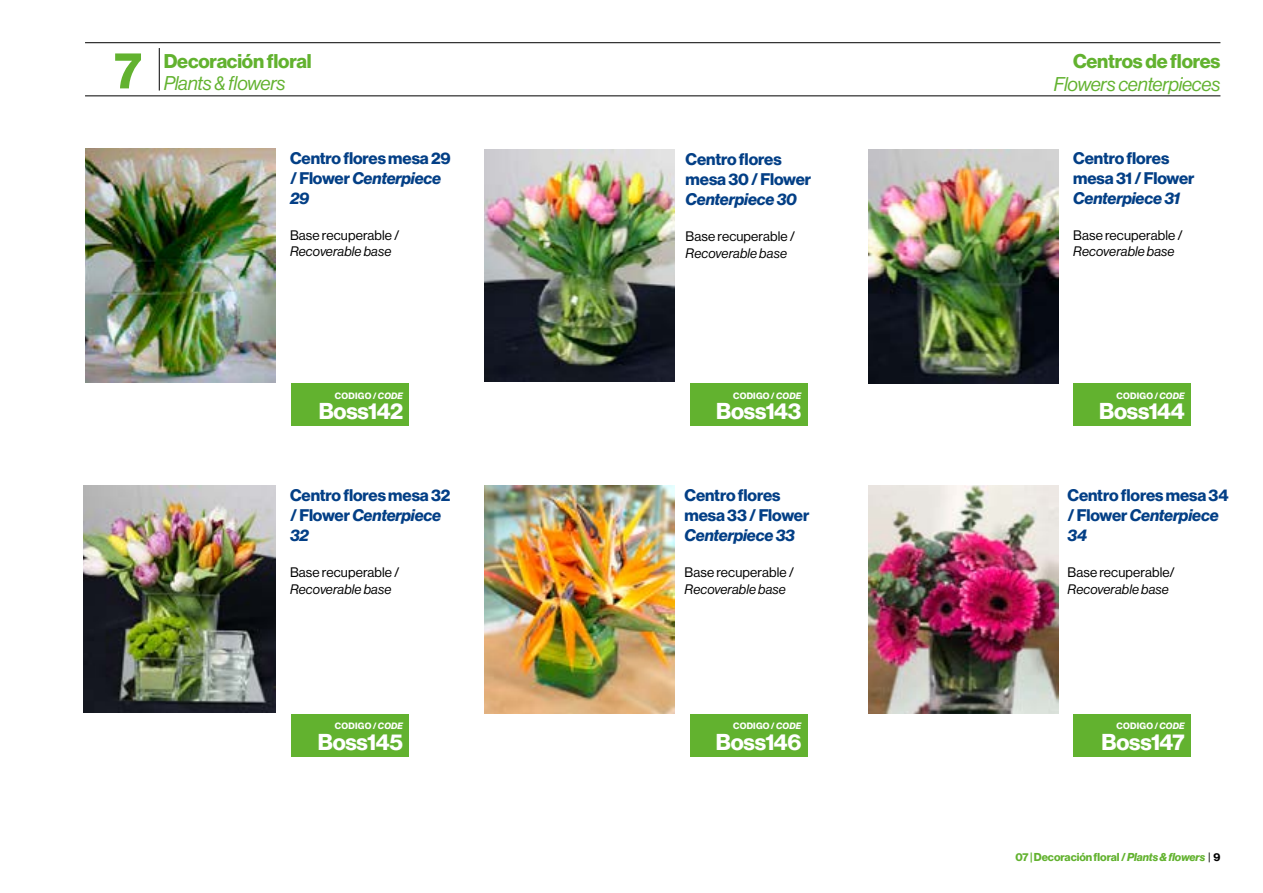
<style>
.page{position:relative;width:1263px;height:893px;background:#fff}
.page>*{position:absolute;margin:0;border:0;box-sizing:border-box;transform-origin:0 0}
.t1{font:700 51px "Neue Haas Grotesk Display";color:#62b22f}
.t2{font:700 22.5px "Neue Haas Grotesk Display";letter-spacing:-.01em;color:#fff}
.t3{font:italic 19.5px "Neue Haas Grotesk Display";letter-spacing:-.015em;color:#62b22f}
.t4{font:700 19.5px "Neue Haas Grotesk Display";letter-spacing:-.01em;color:#62b22f}
.t5{font:700 16.5px/19.8px "Neue Haas Grotesk Display";letter-spacing:-.005em;color:#033f86}
.t6{font:16.5px/19.8px "N Haas Grotesk DS Pro 76 Bd It";letter-spacing:-.005em;color:#033f86}
.t7{font:13.5px "Neue Haas Grotesk Display";letter-spacing:.01em;color:#000}
.t8{font:italic 13.5px "Neue Haas Grotesk Display";letter-spacing:.005em;color:#000}
.t9{font:700 11.25px "Neue Haas Grotesk Display";letter-spacing:-.005em;color:#62b22f}
.t10{font:700 9px "Neue Haas Grotesk Display";letter-spacing:.03em;color:#fff}
.s1{font-family:"Neue Haas Grotesk Display";font-weight:700}
.s2{font-family:"N Haas Grotesk DS Pro 76 Bd It";font-weight:400}
.s3{font-weight:400;color:#000}
.s4{color:#000}
</style>
<div class="page">
<img style="left:484px;top:150px;width:190px;height:232px">
<img style="left:868px;top:150px;width:190px;height:233px">
<img style="left:86px;top:149px;width:189px;height:234px">
<img style="left:84px;top:486px;width:191px;height:227px">
<img style="left:484px;top:486px;width:190px;height:228px">
<img style="left:868px;top:486px;width:190px;height:228px">
<hr style="left:85px;top:96px;width:1135px;height:1px;background:#000">
<hr style="left:159px;top:48px;width:1px;height:43px;background:#000">
<hr style="left:85px;top:42px;width:1135px;height:1px;background:#000">
<div style="left:292px;top:383px;width:117px;height:43px;background:#62b22f"></div>
<div style="left:292px;top:714px;width:117px;height:42px;background:#62b22f"></div>
<div style="left:690px;top:383px;width:117px;height:43px;background:#62b22f"></div>
<div style="left:690px;top:714px;width:117px;height:42px;background:#62b22f"></div>
<div style="left:1073px;top:383px;width:118px;height:43px;background:#62b22f"></div>
<div style="left:1073px;top:714px;width:118px;height:42px;background:#62b22f"></div>
<h1 class="t1" style="left:114px;top:41px;width:29px">7</h1>
<p class="t4" style="left:164px;top:49px;width:149px">Decoración floral</p>
<p class="t3" style="left:164px;top:72px;width:123px">Plants &amp; flowers</p>
<p class="t5" style="left:290px;top:149px;width:162px">Centro flores mesa 29</p>
<p class="t6" style="left:290px;top:168px;width:153px"><span class="s1">/ Flower</span> Centerpiece<br>29</p>
<p class="t7" style="left:290px;top:228px;width:111px">Base recuperable /</p>
<p class="t8" style="left:290px;top:244px;width:103px">Recoverable base</p>
<p class="t10" style="left:335px;top:390px;width:70px">CODIGO / <span class="s2">CODE</span></p>
<h2 class="t2" style="left:319px;top:398px;width:86px">Boss142</h2>
<p class="t5" style="left:290px;top:486px;width:162px">Centro flores mesa 32</p>
<p class="t6" style="left:290px;top:505px;width:153px"><span class="s1">/ Flower</span> Centerpiece<br>32</p>
<p class="t7" style="left:290px;top:565px;width:111px">Base recuperable /</p>
<p class="t8" style="left:290px;top:581px;width:103px">Recoverable base</p>
<p class="t10" style="left:335px;top:721px;width:70px">CODIGO / <span class="s2">CODE</span></p>
<h2 class="t2" style="left:318px;top:729px;width:87px">Boss145</h2>
<p class="t4" style="left:1073px;top:50px;width:149px">Centros de flores</p>
<p class="t3" style="left:1054px;top:73px;width:168px">Flowers centerpieces</p>
<p class="t5" style="left:686px;top:150px;width:127px">Centro flores mesa 30 / Flower</p>
<p class="t6" style="left:686px;top:190px;width:113px">Centerpiece 30</p>
<p class="t7" style="left:686px;top:229px;width:111px">Base recuperable /</p>
<p class="t8" style="left:686px;top:245px;width:103px">Recoverable base</p>
<p class="t5" style="left:1073px;top:149px;width:123px">Centro flores mesa 31 / Flower</p>
<p class="t6" style="left:1073px;top:188px;width:108px">Centerpiece 31</p>
<p class="t7" style="left:1073px;top:228px;width:111px">Base recuperable /</p>
<p class="t8" style="left:1073px;top:244px;width:103px">Recoverable base</p>
<p class="t10" style="left:733px;top:390px;width:70px">CODIGO / <span class="s2">CODE</span></p>
<p class="t10" style="left:1116px;top:390px;width:70px">CODIGO / <span class="s2">CODE</span></p>
<h2 class="t2" style="left:716px;top:398px;width:87px">Boss143</h2>
<h2 class="t2" style="left:1099px;top:398px;width:87px">Boss144</h2>
<p class="t5" style="left:684px;top:486px;width:126px">Centro flores mesa 33 / Flower</p>
<p class="t6" style="left:684px;top:525px;width:112px">Centerpiece 33</p>
<p class="t7" style="left:684px;top:565px;width:111px">Base recuperable /</p>
<p class="t8" style="left:684px;top:581px;width:103px">Recoverable base</p>
<p class="t5" style="left:1067px;top:486px;width:163px">Centro flores mesa 34</p>
<p class="t6" style="left:1067px;top:505px;width:153px"><span class="s1">/ Flower</span> Centerpiece<br>34</p>
<p class="t7" style="left:1067px;top:565px;width:109px">Base recuperable/</p>
<p class="t8" style="left:1067px;top:581px;width:103px">Recoverable base</p>
<p class="t10" style="left:733px;top:721px;width:70px">CODIGO / <span class="s2">CODE</span></p>
<p class="t10" style="left:1116px;top:721px;width:70px">CODIGO / <span class="s2">CODE</span></p>
<h2 class="t2" style="left:716px;top:729px;width:87px">Boss146</h2>
<h2 class="t2" style="left:1101px;top:729px;width:85px">Boss147</h2>
<p class="t9" style="left:1015px;top:850px;width:206px">07 | Decoración floral / <span class="s2">Plants &amp; flowers</span> <span class="s3">|</span> <span class="s4">9</span></p>
</div>
